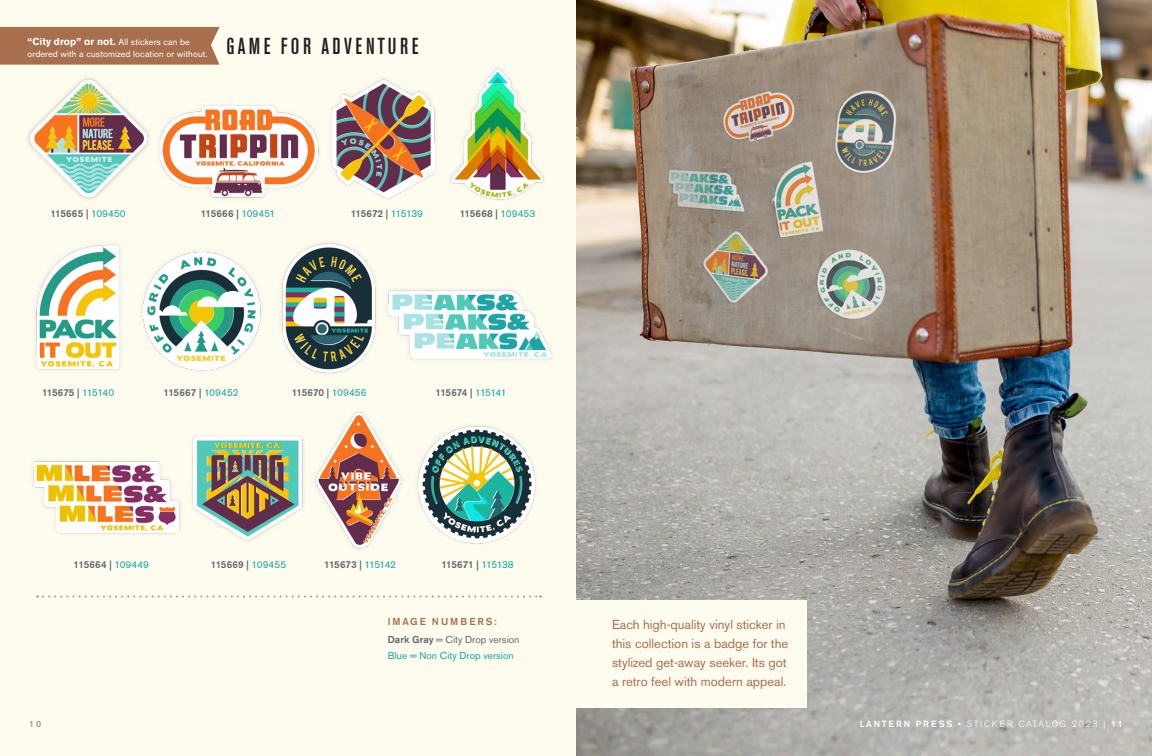
<style>
.page{position:relative;width:1152px;height:756px;background:#fff}
.page>*{position:absolute;margin:0;border:0;box-sizing:border-box;transform-origin:0 0}
.t1{font:500 condensed 23px "Akzidenz Grotesk BE";letter-spacing:.15em;color:#231f20}
.t2{font:13px/19px "Akzidenz Grotesk BE";color:#a86f4f}
.t3{font:500 10px "Akzidenz Grotesk BE";letter-spacing:-.01em;color:#636569}
.t4{font:10px/18px "Akzidenz Grotesk BE";color:#636569}
.t5{font:700 10px "Akzidenz Grotesk BE";letter-spacing:.01em;color:#fff}
.t6{font:10px "Akzidenz Grotesk BE";color:#12a79d}
.t7{font:9px "Akzidenz Grotesk BE";letter-spacing:.01em;color:#fff}
.t8{font:300 9px "Akzidenz Grotesk BE";letter-spacing:.18em;color:#fff}
.t9{font:500 9px "Akzidenz Grotesk BE";color:#98989a}
.s1{font-weight:400;font-size:9px}
.s2{font-weight:400;color:#12a79d}
.s3{font-weight:500;color:#a86f4f}
.s4{font-weight:500}
</style>
<div class="page">
<div style="left:0;top:0;width:576px;height:756px;background:#fefbef"></div>
<img style="left:315px;top:412px;width:87px;height:137px">
<img style="left:387px;top:290px;width:165px;height:70px">
<img style="left:192px;top:436px;width:111px;height:105px">
<img style="left:33px;top:461px;width:147px;height:73px">
<img style="left:28px;top:78px;width:121px;height:122px">
<img style="left:161px;top:106px;width:157px;height:92px">
<img style="left:332px;top:79px;width:104px;height:121px">
<img style="left:36px;top:244px;width:84px;height:126px">
<img style="left:142px;top:252px;width:119px;height:119px">
<img style="left:450px;top:68px;width:94px;height:132px">
<img style="left:417px;top:426px;width:119px;height:118px">
<img style="left:282px;top:243px;width:94px;height:131px">
<svg style="left:37px;top:596px;width:504px;height:2px"></svg>
<div style="left:0;top:27px;width:219px;height:38px;background:#a86f4f"></div>
<img style="left:576px;top:0;width:576px;height:756px">
<div style="left:576px;top:600px;width:230px;height:107px;background:#fefbef"></div>
<p class="t5" style="left:27px;top:36px;width:164px">“City drop” or not. <span class="s1">All stickers can be</span></p>
<p class="t7" style="left:27px;top:49px;width:182px">ordered with a customized location or without.</p>
<p class="t1" style="left:226px;top:34px;width:194px">GAME FOR ADVENTURE</p>
<p class="t3" style="left:50px;top:207px;width:77px">115665 | <span class="s2">109450</span></p>
<p class="t3" style="left:201px;top:207px;width:76px">115666 | <span class="s2">109451</span></p>
<p class="t3" style="left:351px;top:207px;width:74px">115672 | <span class="s2">115139</span></p>
<p class="t3" style="left:460px;top:207px;width:77px">115668 | <span class="s2">109453</span></p>
<p class="t3" style="left:42px;top:386px;width:74px">115675 | <span class="s2">115140</span></p>
<p class="t3" style="left:164px;top:386px;width:76px">115667 | <span class="s2">109452</span></p>
<p class="t3" style="left:292px;top:386px;width:76px">115670 | <span class="s2">109456</span></p>
<p class="t3" style="left:436px;top:386px;width:73px">115674 | <span class="s2">115141</span></p>
<p class="t3" style="left:74px;top:558px;width:77px">115664 | <span class="s2">109449</span></p>
<p class="t3" style="left:211px;top:558px;width:77px">115669 | <span class="s2">109455</span></p>
<p class="t3" style="left:324px;top:558px;width:73px">115673 | <span class="s2">115142</span></p>
<p class="t3" style="left:441px;top:558px;width:74px">115671 | <span class="s2">115138</span></p>
<p class="t9" style="left:29px;top:718px;width:13px">10</p>
<p class="t4" style="left:388px;top:612px;width:133px"><span class="s3">IMAGE NUMBERS:<br></span><span class="s4">Dark Gray</span> = City Drop version</p>
<p class="t6" style="left:388px;top:649px;width:127px">Blue = Non City Drop version</p>
<p class="t2" style="left:612px;top:615px;width:178px">Each high-quality vinyl sticker in this collection is a badge for the stylized get-away seeker. Its got a retro feel with modern appeal.</p>
<p class="t8" style="left:860px;top:719px;width:264px"><span class="s4">LANTERN PRESS •</span> STICKER CATALOG 2023 | <span class="s4">11</span></p>
</div>
